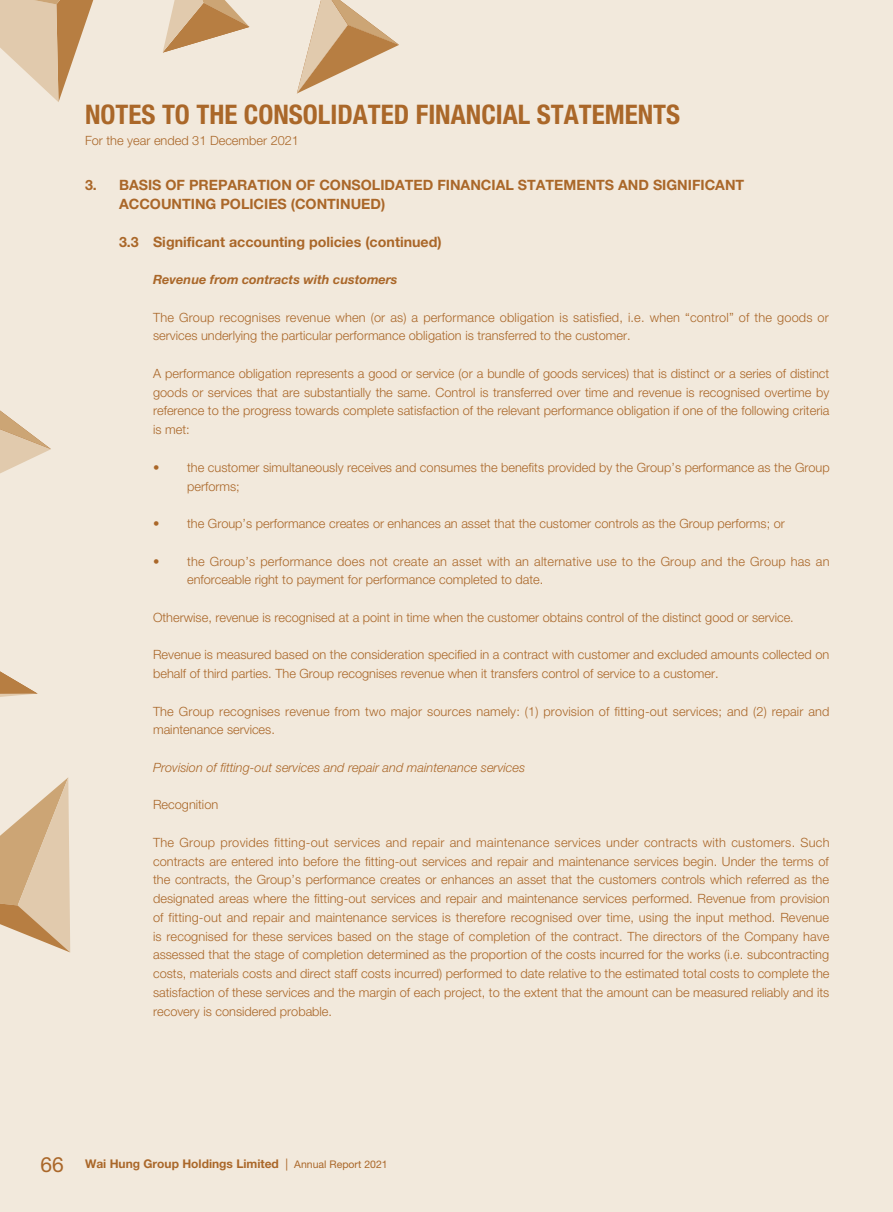
<style>
.page{position:relative;width:893px;height:1212px;background:#f2e9dc}
.page>*{position:absolute;margin:0;border:0;box-sizing:border-box;transform-origin:0 0}
.t1{font:700 condensed 27px "Helvetica Neue LT Std";color:#aa6729}
.t2{font:700 14.25px/18.8px "Helvetica Neue LT Std";color:#aa6729}
.t3{font:300 12.75px/18.8px "Helvetica Neue LT Std";color:#aa6729}
.t4{font:italic 300 12.75px "Helvetica Neue LT Std";color:#aa6729}
.t5{font:italic 700 12.75px "Helvetica Neue LT Std";color:#aa6729}
.t6{font:700 12px "Helvetica Neue LT Std";color:#aa6729}
.s1{font-weight:400;font-size:21px}
.s2{font-weight:400}
.s3{font-weight:400;font-size:10.5px}
</style>
<div class="page">
<svg style="left:0;top:671px;width:38px;height:26px"></svg>
<svg style="left:0;top:0;width:94px;height:102px"></svg>
<svg style="left:297px;top:0;width:102px;height:94px"></svg>
<svg style="left:0;top:410px;width:51px;height:64px"></svg>
<svg style="left:0;top:777px;width:70px;height:175px"></svg>
<svg style="left:163px;top:0;width:86px;height:53px"></svg>
<h1 class="t1" style="left:85px;top:99px;width:597px">NOTES TO THE CONSOLIDATED FINANCIAL STATEMENTS</h1>
<p class="t3" style="left:85px;top:131px;width:216px">For the year ended 31 December 2021</p>
<p class="t2" style="left:119px;top:176px;width:627px;text-indent:-34px">3. BASIS OF PREPARATION OF CONSOLIDATED FINANCIAL STATEMENTS AND SIGNIFICANT<br>ACCOUNTING POLICIES (CONTINUED)</p>
<p class="t2" style="left:119px;top:232px;width:324px">3.3 Significant accounting policies (continued)</p>
<p class="t5" style="left:153px;top:272px;width:246px">Revenue from contracts with customers</p>
<p class="t3" style="left:153px;top:307px;width:677px">The Group recognises revenue when (or as) a performance obligation is satisfied, i.e. when “control” of the goods or services underlying the particular performance obligation is transferred to the customer.</p>
<p class="t3" style="left:153px;top:364px;width:678px;text-align:justify">A performance obligation represents a good or service (or a bundle of goods services) that is distinct or a series of distinct goods or services that are substantially the same. Control is transferred over time and revenue is recognised overtime by reference to the progress towards complete satisfaction of the relevant performance obligation if one of the following criteria is met:</p>
<p class="t3" style="left:187px;top:457px;width:644px;text-indent:-34px">• the customer simultaneously receives and consumes the benefits provided by the Group’s performance as the Group performs;</p>
<p class="t3" style="left:153px;top:514px;width:633px">• the Group’s performance creates or enhances an asset that the customer controls as the Group performs; or</p>
<p class="t3" style="left:187px;top:551px;width:644px;text-indent:-34px">• the Group’s performance does not create an asset with an alternative use to the Group and the Group has an enforceable right to payment for performance completed to date.</p>
<p class="t3" style="left:153px;top:608px;width:642px">Otherwise, revenue is recognised at a point in time when the customer obtains control of the distinct good or service.</p>
<p class="t3" style="left:153px;top:645px;width:678px">Revenue is measured based on the consideration specified in a contract with customer and excluded amounts collected on behalf of third parties. The Group recognises revenue when it transfers control of service to a customer.</p>
<p class="t3" style="left:153px;top:701px;width:678px">The Group recognises revenue from two major sources namely: (1) provision of fitting-out services; and (2) repair and maintenance services.</p>
<p class="t4" style="left:153px;top:760px;width:374px">Provision of fitting-out services and repair and maintenance services</p>
<p class="t3" style="left:153px;top:795px;width:67px">Recognition</p>
<p class="t3" style="left:153px;top:833px;width:678px;text-align:justify">The Group provides fitting-out services and repair and maintenance services under contracts with customers. Such contracts are entered into before the fitting-out services and repair and maintenance services begin. Under the terms of the contracts, the Group’s performance creates or enhances an asset that the customers controls which referred as the designated areas where the fitting-out services and repair and maintenance services performed. Revenue from provision of fitting-out and repair and maintenance services is therefore recognised over time, using the input method. Revenue is recognised for these services based on the stage of completion of the contract. The directors of the Company have assessed that the stage of completion determined as the proportion of the costs incurred for the works (i.e. subcontracting costs, materials costs and direct staff costs incurred) performed to date relative to the estimated total costs to complete the satisfaction of these services and the margin of each project, to the extent that the amount can be measured reliably and its recovery is considered probable.</p>
<p class="t6" style="left:40px;top:1156px;width:349px"><span class="s1">66</span> Wai Hung Group Holdings Limited <span class="s2">|</span> <span class="s3">Annual Report 2021</span></p>
</div>
